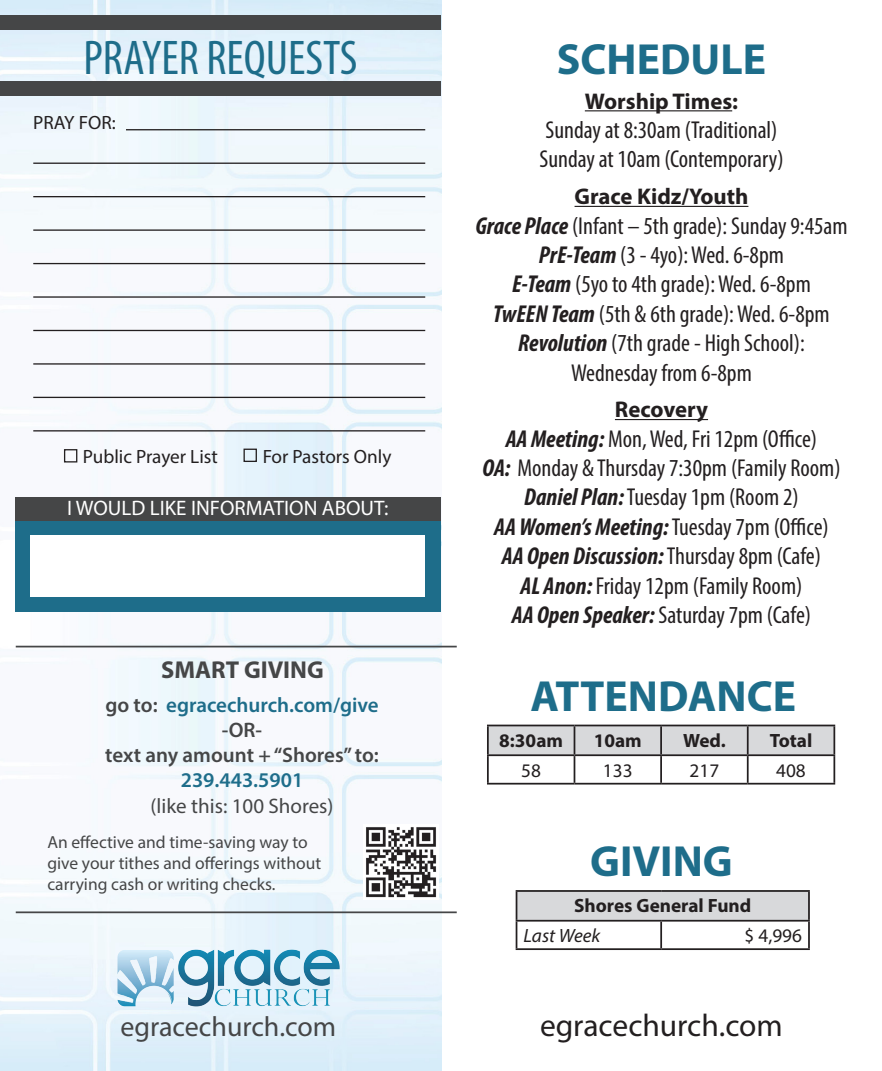
<style>
.page{position:relative;width:882px;height:1071px;background:#fff}
.page>*{position:absolute;margin:0;border:0;box-sizing:border-box;transform-origin:0 0}
.t1{font:condensed 49px "Myriad Pro";color:#1e6d8a}
.t2{font:700 43.75px "Myriad Pro";color:#1e6d8a}
.t3{font:31.5px "Myriad Pro";color:#231f20}
.t4{font:28px "Myriad Pro";color:#454647}
.t5{font:condensed 24.5px/29.4px "Myriad Pro";color:#231f20;text-align:center}
.t6{font:italic 700 condensed 24.5px "Myriad Pro";color:#231f20}
.t7{font:700 24.5px "Myriad Pro";color:#454647}
.t8{font:700 22.75px "Myriad Pro";color:#231f20}
.t9{font:600 21px/25.2px "Myriad Pro";color:#454647;text-align:center}
.t10{font:21px "Myriad Pro";color:#fff}
.t11{font:600 21px "Myriad Pro";color:#1e6d8a}
.t12{font:21px "Myriad Pro";color:#454647}
.t13{font:19.25px "Myriad Pro";color:#231f20}
.t14{font:700 19.25px "Myriad Pro";color:#231f20}
.t15{font:italic 19.25px "Myriad Pro";color:#231f20}
.t16{font:17.5px/21px "Myriad Pro";color:#454647}
.s1{color:#454647}
.s2{color:#1e6d8a}
.s3{font-weight:700;font-style:italic}
.s4{font-weight:400;font-style:normal}
</style>
<div class="page">
<img style="left:0;top:0;width:441px;height:1071px">
<div style="left:15px;top:521px;width:425px;height:91px;background:#1e6d8a"></div>
<div style="left:30px;top:535px;width:395px;height:62px;background:#fff"></div>
<div style="left:15px;top:497px;width:425px;height:24px;background:#454647"></div>
<div style="left:0;top:16px;width:441px;height:14px;background:#454647"></div>
<div style="left:0;top:82px;width:441px;height:14px;background:#454647"></div>
<div style="left:64px;top:449px;width:13px;height:14px;border:1px solid #231f20"></div>
<div style="left:244px;top:449px;width:13px;height:13px;border:1px solid #231f20"></div>
<hr style="left:126px;top:129px;width:299px;height:1px;background:#231f20">
<hr style="left:33px;top:163px;width:392px;height:1px;background:#231f20">
<hr style="left:33px;top:196px;width:392px;height:1px;background:#231f20">
<hr style="left:33px;top:229px;width:392px;height:2px;background:#231f20">
<hr style="left:33px;top:263px;width:392px;height:1px;background:#231f20">
<hr style="left:33px;top:296px;width:392px;height:2px;background:#231f20">
<hr style="left:33px;top:330px;width:392px;height:1px;background:#231f20">
<hr style="left:33px;top:397px;width:392px;height:1px;background:#231f20">
<hr style="left:33px;top:363px;width:392px;height:2px;background:#231f20">
<hr style="left:33px;top:430px;width:392px;height:2px;background:#231f20">
<img style="left:113px;top:947px;width:231px;height:61px">
<div style="left:517px;top:891px;width:292px;height:30px;background:#d8d9db"></div>
<hr style="left:516px;top:890px;width:145px;height:2px;background:#231f20">
<hr style="left:661px;top:890px;width:149px;height:2px;background:#231f20">
<hr style="left:808px;top:892px;width:2px;height:28px;background:#231f20">
<hr style="left:516px;top:920px;width:145px;height:2px;background:#231f20">
<svg style="left:516px;top:892px;width:1px;height:56px"></svg>
<hr style="left:661px;top:920px;width:149px;height:2px;background:#231f20">
<hr style="left:660px;top:922px;width:2px;height:26px;background:#231f20">
<hr style="left:808px;top:922px;width:2px;height:26px;background:#231f20">
<hr style="left:516px;top:948px;width:145px;height:2px;background:#231f20">
<hr style="left:661px;top:948px;width:149px;height:2px;background:#231f20">
<hr style="left:585px;top:110px;width:147px;height:1px;background:#231f20">
<hr style="left:575px;top:206px;width:173px;height:1px;background:#231f20">
<hr style="left:615px;top:419px;width:93px;height:1px;background:#231f20">
<hr style="left:487px;top:725px;width:87px;height:1px;background:#231f20">
<hr style="left:487px;top:726px;width:2px;height:28px;background:#231f20">
<hr style="left:748px;top:725px;width:87px;height:1px;background:#231f20">
<hr style="left:833px;top:726px;width:2px;height:28px;background:#231f20">
<hr style="left:487px;top:754px;width:87px;height:2px;background:#231f20">
<hr style="left:487px;top:756px;width:2px;height:27px;background:#231f20">
<svg style="left:488px;top:725px;width:346px;height:58px"></svg>
<hr style="left:661px;top:754px;width:87px;height:2px;background:#231f20">
<hr style="left:660px;top:756px;width:2px;height:27px;background:#231f20">
<hr style="left:748px;top:754px;width:87px;height:2px;background:#231f20">
<hr style="left:747px;top:756px;width:2px;height:27px;background:#231f20">
<hr style="left:833px;top:756px;width:2px;height:27px;background:#231f20">
<hr style="left:487px;top:783px;width:87px;height:2px;background:#231f20">
<hr style="left:574px;top:783px;width:87px;height:2px;background:#231f20">
<hr style="left:661px;top:783px;width:87px;height:2px;background:#231f20">
<hr style="left:748px;top:783px;width:87px;height:2px;background:#231f20">
<img style="left:363px;top:825px;width:75px;height:74px">
<hr style="left:16px;top:646px;width:441px;height:1px;background:#454647">
<hr style="left:16px;top:911px;width:441px;height:2px;background:#454647">
<p class="t1" style="left:83px;top:28px;width:276px">PRAYER REQUESTS</p>
<p class="t13" style="left:33px;top:111px;width:84px">PRAY FOR:</p>
<p class="t13" style="left:83px;top:444px;width:137px">Public Prayer List</p>
<p class="t13" style="left:263px;top:444px;width:130px">For Pastors Only</p>
<p class="t10" style="left:67px;top:495px;width:323px">I WOULD LIKE INFORMATION ABOUT:</p>
<p class="t7" style="left:161px;top:654px;width:164px">SMART GIVING</p>
<p class="t11" style="left:105px;top:691px;width:275px"><span class="s1">go to:</span> egracechurch.com/give</p>
<p class="t9" style="left:222px;top:717px;width:42px">-OR-</p>
<p class="t9" style="left:105px;top:742px;width:275px">text any amount + “Shores” to:<br><span class="s2">239.443.5901</span></p>
<p class="t12" style="left:151px;top:793px;width:185px">(like this: 100 Shores)</p>
<p class="t16" style="left:47px;top:831px;width:275px">An effective and time-saving way to give your tithes and offerings without carrying cash or writing checks.</p>
<p class="t4" style="left:121px;top:1009px;width:217px">egracechurch.com</p>
<p class="t2" style="left:557px;top:31px;width:211px">SCHEDULE</p>
<p class="t8" style="left:585px;top:86px;width:155px">Worship Times:</p>
<p class="t5" style="left:545px;top:115px;width:234px">Sunday at 8:30am (Traditional)</p>
<p class="t5" style="left:539px;top:144px;width:246px">Sunday at 10am (Contemporary)</p>
<p class="t8" style="left:575px;top:182px;width:175px">Grace Kidz/Youth</p>
<p class="t5" style="left:475px;top:210px;width:374px"><span class="s3">Grace Place</span> (Infant – 5th grade): Sunday 9:45am</p>
<p class="t5" style="left:539px;top:240px;width:247px"><span class="s3">PrE-Team</span> (3 - 4yo): Wed. 6-8pm</p>
<p class="t5" style="left:512px;top:269px;width:300px"><span class="s3">E-Team</span> (5yo to 4th grade): Wed. 6-8pm</p>
<p class="t5" style="left:493px;top:299px;width:338px"><span class="s3">TwEEN Team</span> (5th &amp; 6th grade): Wed. 6-8pm</p>
<p class="t5" style="left:518px;top:328px;width:288px"><span class="s3">Revolution</span> (7th grade - High School):<br>Wednesday from 6-8pm</p>
<p class="t8" style="left:615px;top:395px;width:95px">Recovery</p>
<p class="t5" style="left:506px;top:424px;width:313px"><span class="s3">AA Meeting:</span> Mon, Wed, Fri 12pm (Office)</p>
<p class="t5" style="left:482px;top:453px;width:360px"><span class="s3">OA:</span> Monday &amp; Thursday 7:30pm (Family Room)</p>
<p class="t5" style="left:524px;top:482px;width:276px"><span class="s3">Daniel Plan:</span> Tuesday 1pm (Room 2)</p>
<p class="t5" style="left:494px;top:512px;width:336px"><span class="s3">AA Women’s Meeting:</span> Tuesday 7pm (Office)</p>
<p class="t6" style="left:502px;top:541px;width:321px">AA Open Discussion: <span class="s4">Thursday 8pm (Cafe)</span></p>
<p class="t5" style="left:521px;top:571px;width:283px"><span class="s3">AL Anon:</span> Friday 12pm (Family Room)</p>
<p class="t5" style="left:512px;top:600px;width:301px"><span class="s3">AA Open Speaker:</span> Saturday 7pm (Cafe)</p>
<p class="t2" style="left:531px;top:667px;width:267px">ATTENDANCE</p>
<p class="t14" style="left:499px;top:728px;width:65px">8:30am</p>
<p class="t14" style="left:594px;top:728px;width:50px">10am</p>
<p class="t14" style="left:683px;top:728px;width:44px">Wed.</p>
<p class="t14" style="left:770px;top:728px;width:44px">Total</p>
<p class="t13" style="left:521px;top:758px;width:21px">58</p>
<p class="t13" style="left:603px;top:758px;width:31px">133</p>
<p class="t13" style="left:690px;top:758px;width:31px">217</p>
<p class="t13" style="left:776px;top:758px;width:31px">408</p>
<p class="t2" style="left:590px;top:833px;width:144px">GIVING</p>
<p class="t14" style="left:574px;top:893px;width:179px">Shores General Fund</p>
<p class="t15" style="left:524px;top:924px;width:78px">Last Week</p>
<p class="t13" style="left:745px;top:924px;width:59px">$ 4,996</p>
<p class="t3" style="left:540px;top:1006px;width:244px">egracechurch.com</p>
</div>
